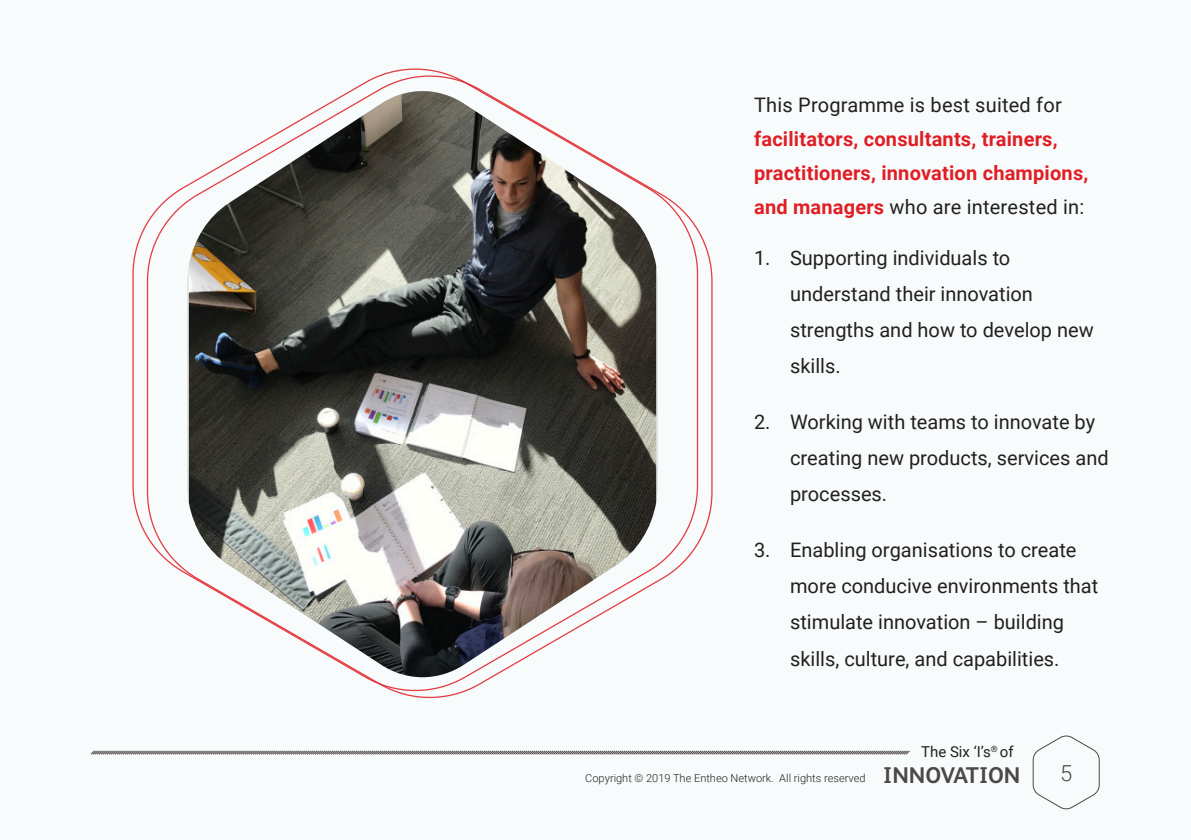
<style>
.page{position:relative;width:1191px;height:840px;background:#fff}
.page>*{position:absolute;margin:0;border:0;box-sizing:border-box;transform-origin:0 0}
.t1{font:300 22px "Roboto";color:#4d4745}
.t2{font:20px/36px "Roboto";color:#231f20}
.SubTitle{font:700 20px/34px "Roboto";letter-spacing:.01em;color:#e01f25}
.t3{font:15px "Roboto";color:#231f20}
.t4{font:300 11px "Roboto";color:#231f20}
.s1{font-weight:400;color:#231f20}
.s2{font-family:"FS Albert";font-weight:700;font-size:22.8px;color:#4d4745}
</style>
<div class="page">
<div style="left:0;top:0;width:1191px;height:839px;background:#f8fbfc"></div>
<svg style="left:132px;top:68px;width:567px;height:624px"></svg>
<svg style="left:1032px;top:735px;width:68px;height:75px"></svg>
<svg style="left:90px;top:750px;width:820px;height:5px;background:#a3a2a2"></svg>
<p class="SubTitle" style="left:754px;top:87px;width:336px"><span class="s1">This Programme is best suited for </span>facilitators, consultants, trainers, practitioners, innovation champions, and managers <span class="s1">who are interested in:</span></p>
<p class="t2" style="left:790px;top:239px;width:305px;text-indent:-36px">1. Supporting individuals to understand their innovation strengths and how to develop new skills.</p>
<p class="t2" style="left:790px;top:403px;width:320px;text-indent:-36px">2. Working with teams to innovate by creating new products, services and processes.</p>
<p class="t2" style="left:790px;top:531px;width:310px;text-indent:-36px">3. Enabling organisations to create more conducive environments that stimulate innovation – building skills, culture, and capabilities.</p>
<p class="t3" style="left:921px;top:740px;width:94px">The Six ‘I’s<sup>®</sup> of</p>
<p class="t4" style="left:585px;top:770px;width:437px">Copyright © 2019 The Entheo Network. All rights reserved <span class="s2">INNOVATION</span></p>
<p class="t1" style="left:1060px;top:757px;width:14px">5</p>
</div>
